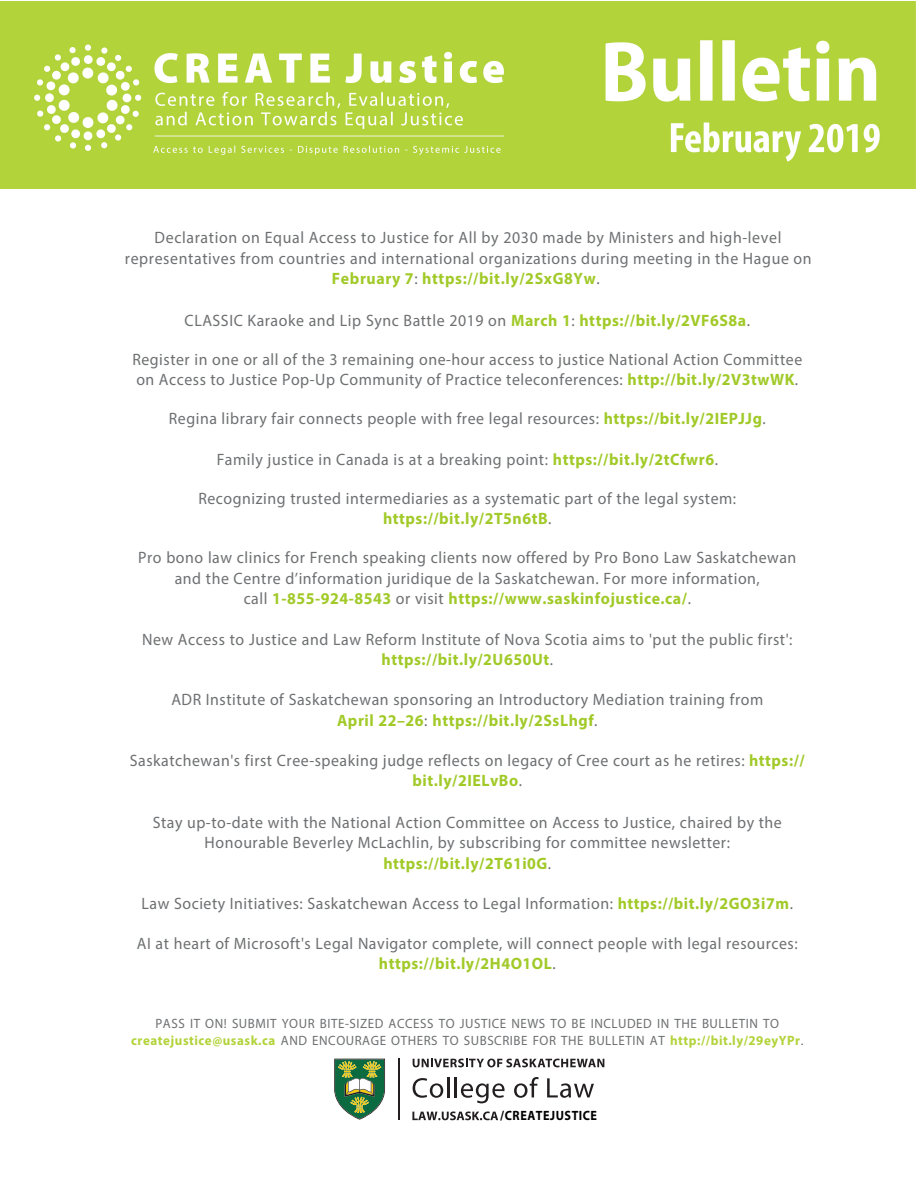
<style>
.page{position:relative;width:916px;height:1188px;background:#fff}
.page>*{position:absolute;margin:0;border:0;box-sizing:border-box;transform-origin:0 0}
.t1{font:16.5px/20.2px "Myriad Pro";letter-spacing:.035em;color:#6d6f71;text-align:center;scale:.96 1}
.t2{font:13.5px/16.5px "Myriad Pro";letter-spacing:.04em;color:#6d6f71;text-align:center;scale:.96 1}
.t3{font:700 13.5px "Myriad Pro";letter-spacing:.045em;color:#000;scale:.9 1}
.s1{font-weight:700;color:#a1ca29}
.s2{font-weight:700;color:#b2d33a}
</style>
<div class="page">
<svg style="left:412px;top:1059px;width:192px;height:8px"></svg>
<svg style="left:412px;top:1078px;width:31px;height:20px"></svg>
<hr style="left:447px;top:1077px;width:2px;height:20px;background:#231f20">
<hr style="left:454px;top:1077px;width:3px;height:20px;background:#231f20">
<svg style="left:460px;top:1083px;width:44px;height:20px"></svg>
<svg style="left:514px;top:1077px;width:24px;height:21px"></svg>
<svg style="left:547px;top:1078px;width:46px;height:20px"></svg>
<svg style="left:412px;top:1112px;width:86px;height:8px"></svg>
<hr style="left:398px;top:1059px;width:1px;height:61px;background:#231f20">
<svg style="left:334px;top:1059px;width:51px;height:61px"></svg>
<img style="left:0;top:2px;width:915px;height:187px">
<p class="t1" style="left:125px;top:228px;width:716px">Declaration on Equal Access to Justice for All by 2030 made by Ministers and high-level representatives from countries and international organizations during meeting in the Hague on<br><span class="s1">February 7</span>: <span class="s1">https://bit.ly/2SxG8Yw</span>.</p>
<p class="t1" style="left:184px;top:310px;width:590px">CLASSIC Karaoke and Lip Sync Battle 2019 on <span class="s1">March 1</span>: <span class="s1">https://bit.ly/2VF6S8a</span>.</p>
<p class="t1" style="left:132px;top:349px;width:699px;text-align:left">Register in one or all of the 3 remaining one-hour access to justice National Action Committee on Access to Justice Pop-Up Community of Practice teleconferences: <span class="s1">http://bit.ly/2V3twWK</span>.</p>
<p class="t1" style="left:169px;top:408px;width:623px">Regina library fair connects people with free legal resources: <span class="s1">https://bit.ly/2IEPJJg</span>.</p>
<p class="t1" style="left:216px;top:449px;width:523px">Family justice in Canada is at a breaking point: <span class="s1">https://bit.ly/2tCfwr6</span>.</p>
<p class="t1" style="left:198px;top:488px;width:561px">Recognizing trusted intermediaries as a systematic part of the legal system: <span class="s1">https://bit.ly/2T5n6tB</span>.</p>
<p class="t1" style="left:138px;top:547px;width:686px">Pro bono law clinics for French speaking clients now offered by Pro Bono Law Saskatchewan and the Centre d’information juridique de la Saskatchewan. For more information,<br>call <span class="s1">1-855-924-8543</span> or visit <span class="s1">https://www.saskinfojustice.ca/</span>.</p>
<p class="t1" style="left:142px;top:629px;width:678px">New Access to Justice and Law Reform Institute of Nova Scotia aims to 'put the public first': <span class="s1">https://bit.ly/2U650Ut</span>.</p>
<p class="t1" style="left:171px;top:689px;width:617px;line-height:21.1px">ADR Institute of Saskatchewan sponsoring an Introductory Mediation training from<br><span class="s1">April 22–26</span>: <span class="s1">https://bit.ly/2SsLhgf</span>.</p>
<p class="t1" style="left:130px;top:750px;width:704px">Saskatchewan's first Cree-speaking judge reflects on legacy of Cree court as he retires: <span class="s1">https:// bit.ly/2IELvBo</span>.</p>
<p class="t1" style="left:153px;top:812px;width:656px">Stay up-to-date with the National Action Committee on Access to Justice, chaired by the<br>Honourable Beverley McLachlin, by subscribing for committee newsletter: <span class="s1">https://bit.ly/2T61i0G</span>.</p>
<p class="t1" style="left:141px;top:893px;width:679px">Law Society Initiatives: Saskatchewan Access to Legal Information: <span class="s1">https://bit.ly/2GO3i7m</span>.</p>
<p class="t1" style="left:137px;top:933px;width:689px">AI at heart of Microsoft's Legal Navigator complete, will connect people with legal resources: <span class="s1">https://bit.ly/2H4O1OL</span>.</p>
<p class="t2" style="left:131px;top:1015px;width:701px">PASS IT ON! SUBMIT YOUR BITE-SIZED ACCESS TO JUSTICE NEWS TO BE INCLUDED IN THE BULLETIN TO <span class="s2">createjustice@usask.ca</span> AND ENCOURAGE OTHERS TO SUBSCRIBE FOR THE BULLETIN AT <span class="s2">http://bit.ly/29eyYPr</span>.</p>
<p class="t3" style="left:500px;top:1107px;width:109px">/CREATEJUSTICE</p>
</div>
